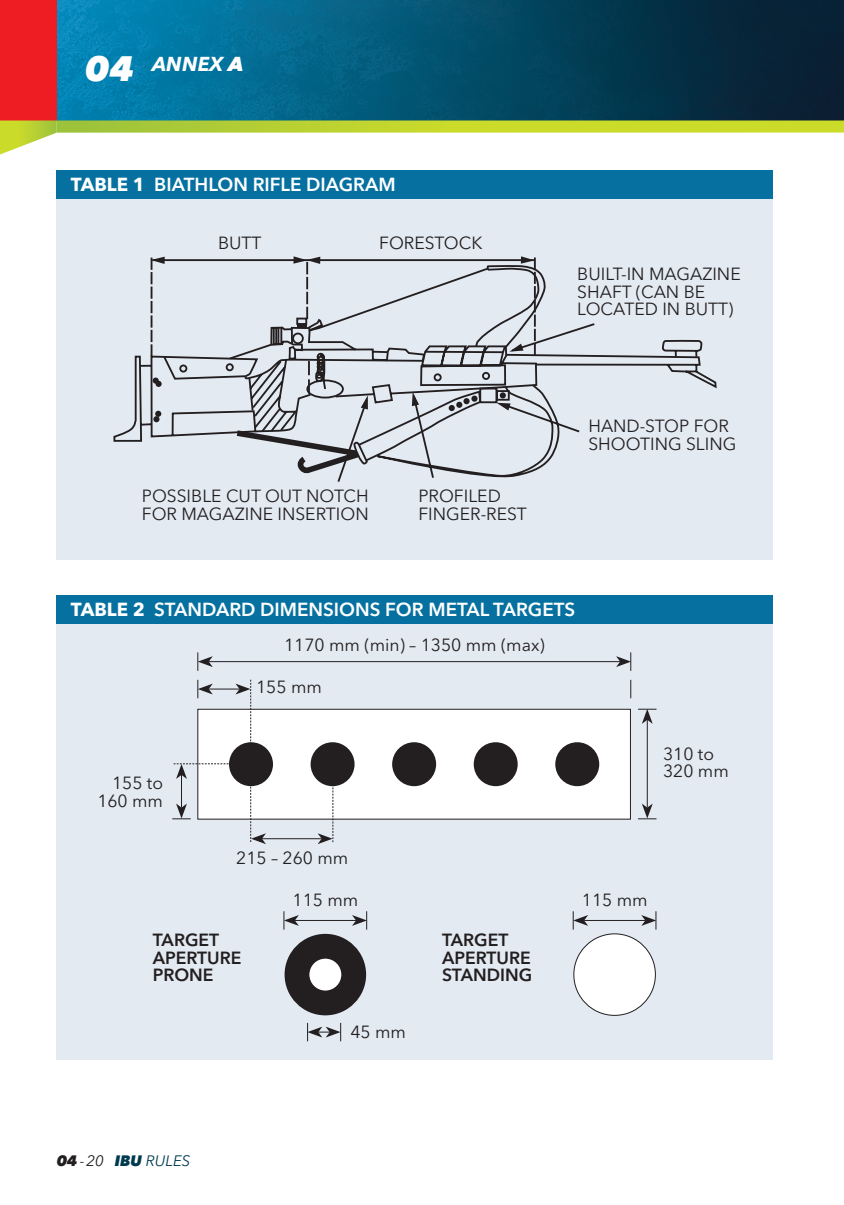
<style>
.page{position:relative;width:844px;height:1205px;background:#fff}
.page>*{position:absolute;margin:0;border:0;box-sizing:border-box;transform-origin:0 0}
.t1{font:italic 700 20px "Avenir Next W1 G";color:#fff}
.t2{font:600 18.75px "Avenir Next W1 G";color:#fff}
.t3{font:17.5px/17.5px "Avenir Next W1 G";color:#231f20}
.t4{font:600 17.5px/17.5px "Avenir Next W1 G";color:#231f20}
.t5{font:italic 15px "Avenir Next W1 G";color:#01394f}
.s1{font-weight:800;font-size:35px}
.s2{font-weight:800}
.s3{font-weight:700}
.s4{font-weight:800;color:#231f20}
.s5{color:#231f20}
</style>
<div class="page">
<img style="left:57px;top:0;width:787px;height:120px">
<div style="left:0;top:0;width:57px;height:120px;background:#ee1d23"></div>
<svg style="left:0;top:120px;width:57px;height:35px"></svg>
<svg style="left:57px;top:120px;width:786px;height:13px;background:#b9d037"></svg>
<svg style="left:843px;top:120px;width:1px;height:13px"></svg>
<div style="left:57px;top:191px;width:715px;height:369px;background:#e3eaf2"></div>
<div style="left:57px;top:170px;width:715px;height:28px;background:#0671a0"></div>
<svg style="left:596px;top:339px;width:121px;height:50px"></svg>
<svg style="left:535px;top:263px;width:61px;height:103px"></svg>
<svg style="left:337px;top:317px;width:244px;height:165px"></svg>
<svg style="left:113px;top:256px;width:422px;height:222px"></svg>
<div style="left:57px;top:620px;width:715px;height:439px;background:#e3eaf2"></div>
<div style="left:57px;top:595px;width:715px;height:29px;background:#0671a0"></div>
<div style="left:284px;top:934px;width:82px;height:81px;background:#231f20;border-radius:50%"></div>
<div style="left:573px;top:934px;width:82px;height:81px;background:#fff;border-radius:50%"></div>
<div style="left:573px;top:933px;width:82px;height:82px;border:1px solid #231f20;border-radius:50%"></div>
<div style="left:309px;top:958px;width:32px;height:32px;background:#fff;border-radius:50%"></div>
<hr style="left:295px;top:920px;width:61px;height:1px;background:#231f20">
<svg style="left:283px;top:911px;width:16px;height:18px"></svg>
<svg style="left:352px;top:911px;width:15px;height:18px"></svg>
<hr style="left:584px;top:920px;width:61px;height:1px;background:#231f20">
<svg style="left:572px;top:911px;width:16px;height:18px"></svg>
<svg style="left:641px;top:911px;width:15px;height:18px"></svg>
<svg style="left:307px;top:1023px;width:34px;height:18px"></svg>
<div style="left:198px;top:709px;width:432px;height:110px;background:#fff"></div>
<div style="left:197px;top:709px;width:433px;height:110px;border:1px solid #231f20"></div>
<div style="left:229px;top:742px;width:44px;height:44px;background:#231f20;border-radius:50%"></div>
<div style="left:310px;top:742px;width:44px;height:44px;background:#231f20;border-radius:50%"></div>
<div style="left:392px;top:742px;width:44px;height:44px;background:#231f20;border-radius:50%"></div>
<div style="left:473px;top:742px;width:44px;height:44px;background:#231f20;border-radius:50%"></div>
<div style="left:555px;top:742px;width:44px;height:44px;background:#231f20;border-radius:50%"></div>
<svg style="left:630px;top:680px;width:1px;height:18px"></svg>
<hr style="left:209px;top:661px;width:411px;height:1px;background:#231f20">
<svg style="left:197px;top:652px;width:16px;height:19px"></svg>
<svg style="left:616px;top:652px;width:15px;height:19px"></svg>
<hr style="left:646px;top:720px;width:1px;height:87px;background:#231f20">
<svg style="left:638px;top:803px;width:18px;height:16px"></svg>
<svg style="left:638px;top:709px;width:18px;height:15px"></svg>
<hr style="left:262px;top:838px;width:59px;height:1px;background:#231f20">
<svg style="left:317px;top:779px;width:16px;height:65px"></svg>
<svg style="left:172px;top:680px;width:94px;height:164px"></svg>
<p class="t1" style="left:85px;top:52px;width:160px"><span class="s1">04</span> ANNEX <span class="s2">A</span></p>
<p class="t2" style="left:71px;top:173px;width:326px"><span class="s3">TABLE 1</span> BIATHLON RIFLE DIAGRAM</p>
<p class="t3" style="left:218px;top:234px;width:45px">BUTT</p>
<p class="t3" style="left:379px;top:234px;width:105px">FORESTOCK</p>
<p class="t3" style="left:142px;top:487px;width:228px">POSSIBLE CUT OUT NOTCH<br>FOR MAGAZINE INSERTION</p>
<p class="t3" style="left:418px;top:487px;width:110px">PROFILED<br>FINGER-REST</p>
<p class="t3" style="left:577px;top:266px;width:165px">BUILT-IN MAGAZINE<br>SHAFT (CAN BE<br>LOCATED IN BUTT)</p>
<p class="t3" style="left:588px;top:418px;width:149px">HAND-STOP FOR<br>SHOOTING SLING</p>
<p class="t2" style="left:71px;top:598px;width:505px"><span class="s3">TABLE 2</span> STANDARD DIMENSIONS FOR METAL TARGETS</p>
<p class="t3" style="left:284px;top:636px;width:262px">1170 mm (min) – 1350 mm (max)</p>
<p class="t3" style="left:256px;top:678px;width:67px">155 mm</p>
<p class="t3" style="left:97px;top:774px;width:67px;text-align:right">155 to<br>160 mm</p>
<p class="t3" style="left:236px;top:849px;width:113px">215 – 260 mm</p>
<p class="t3" style="left:292px;top:891px;width:67px">115 mm</p>
<p class="t3" style="left:581px;top:891px;width:67px">115 mm</p>
<p class="t4" style="left:153px;top:931px;width:90px">TARGET<br>APERTURE<br>PRONE</p>
<p class="t4" style="left:442px;top:931px;width:92px">TARGET<br>APERTURE<br>STANDING</p>
<p class="t3" style="left:350px;top:1023px;width:57px">45 mm</p>
<p class="t3" style="left:663px;top:745px;width:67px">310 to<br>320 mm</p>
<p class="t5" style="left:57px;top:1152px;width:135px"><span class="s4">04</span> <span class="s5">- 20</span> <span class="s2">IBU</span> RULES</p>
</div>
